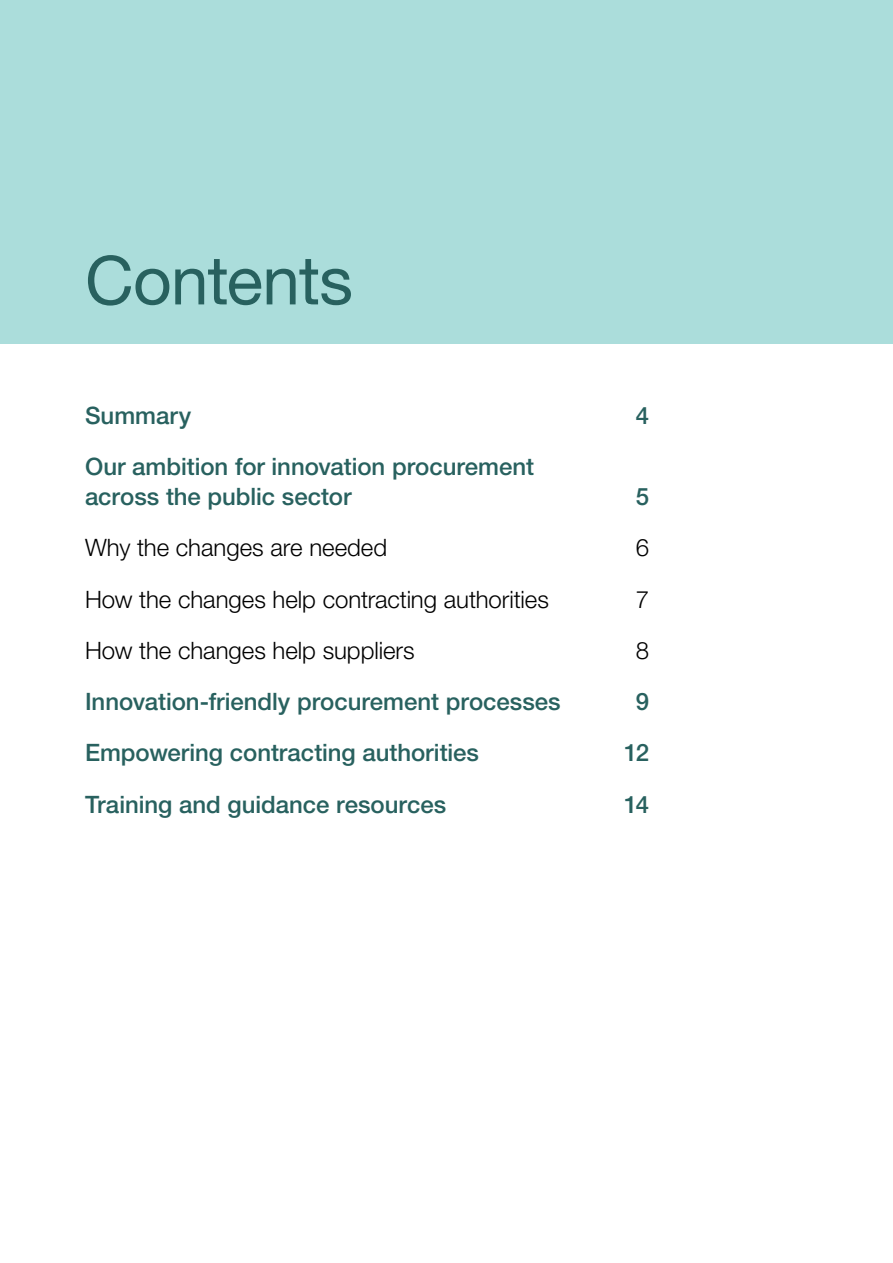
<style>
.page{position:relative;width:893px;height:1263px;background:#fff}
.page>*{position:absolute;margin:0;border:0;box-sizing:border-box;transform-origin:0 0}
.H1_ToC_heading{font:67.5px "Helvetica Neue LT Pro";letter-spacing:-.015em;color:#28615f}
.t1{font:500 24px/30px "Helvetica Neue LT Pro";color:#28615f}
.t2{font:300 24px "Helvetica Neue LT Pro";color:#000}
</style>
<div class="page">
<div style="left:0;top:0;width:893px;height:343px;background:#abdddb"></div>
<p class="H1_ToC_heading" style="left:85px;top:240px;width:269px">Contents</p>
<p class="t1" style="left:85px;top:400px;width:108px">Summary</p>
<p class="t1" style="left:636px;top:400px;width:15px">4</p>
<p class="t1" style="left:85px;top:451px;width:451px">Our ambition for innovation procurement across the public sector</p>
<p class="t1" style="left:636px;top:481px;width:15px">5</p>
<p class="t2" style="left:85px;top:533px;width:304px">Why the changes are needed</p>
<p class="t2" style="left:636px;top:533px;width:15px">6</p>
<p class="t2" style="left:85px;top:584px;width:465px">How the changes help contracting authorities</p>
<p class="t2" style="left:636px;top:584px;width:15px">7</p>
<p class="t2" style="left:85px;top:635px;width:331px">How the changes help suppliers</p>
<p class="t2" style="left:636px;top:635px;width:15px">8</p>
<p class="t1" style="left:85px;top:686px;width:477px">Innovation-friendly procurement processes</p>
<p class="t1" style="left:636px;top:686px;width:15px">9</p>
<p class="t1" style="left:85px;top:737px;width:396px">Empowering contracting authorities</p>
<p class="t1" style="left:624px;top:737px;width:26px">12</p>
<p class="t1" style="left:85px;top:789px;width:363px">Training and guidance resources</p>
<p class="t1" style="left:624px;top:789px;width:26px">14</p>
</div>
